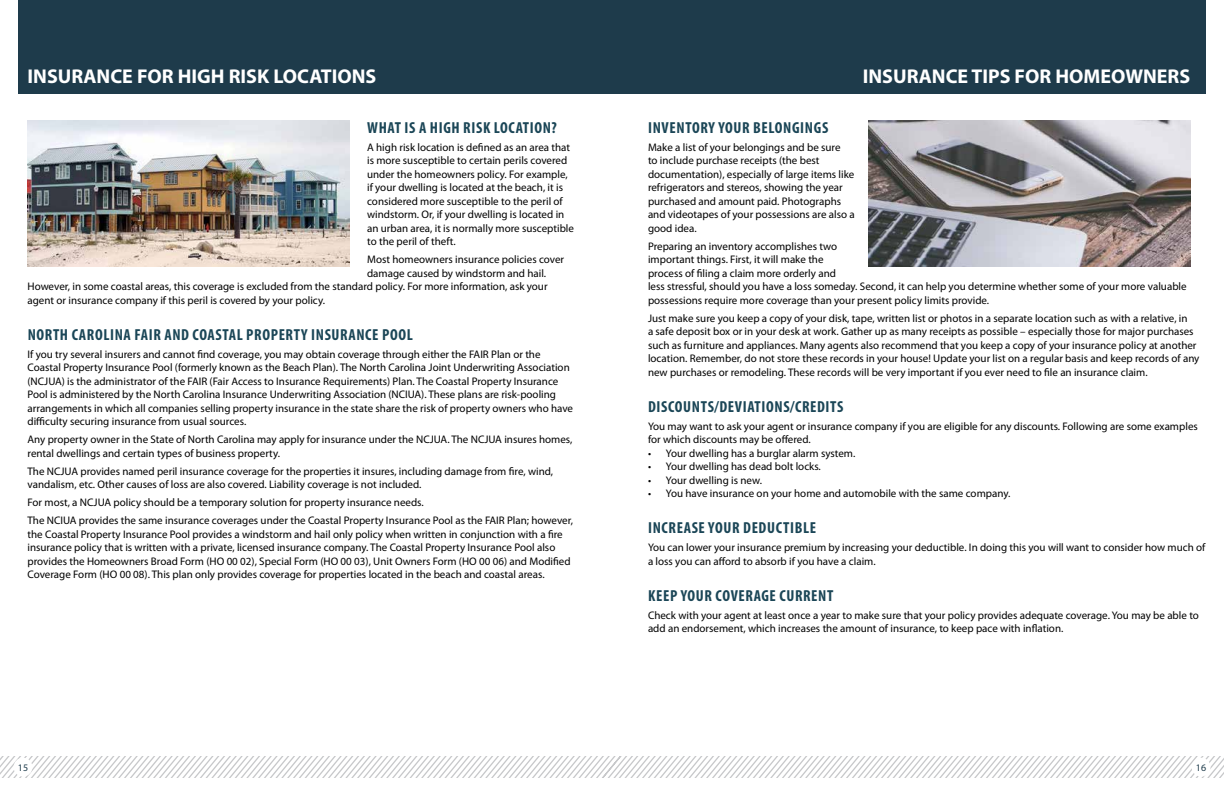
<style>
.page{position:relative;width:1224px;height:792px;background:#fff}
.page>*{position:absolute;margin:0;border:0;box-sizing:border-box;transform-origin:0 0}
.t1{font:700 20px "Myriad Pro";color:#fff}
.t2{font:700 condensed 16px "Myriad Pro";letter-spacing:.04em;color:#1b4657}
.t3{font:11px/13.5px "Myriad Pro";color:#000}
.t4{font:10px "Myriad Pro";color:#1e3b4b}
</style>
<div class="page">
<svg style="left:0;top:757px;width:1224px;height:21px"></svg>
<div style="left:14px;top:758px;width:18px;height:19px;background:#fff;border-radius:50%"></div>
<div style="left:1192px;top:758px;width:19px;height:19px;background:#fff;border-radius:50%"></div>
<div style="left:18px;top:0;width:1188px;height:94px;background:#1e3b4b"></div>
<img style="left:28px;top:121px;width:321px;height:145px">
<img style="left:869px;top:121px;width:321px;height:145px">
<h1 class="t1" style="left:28px;top:63px;width:350px">INSURANCE FOR HIGH RISK LOCATIONS</h1>
<h1 class="t1" style="left:863px;top:63px;width:329px">INSURANCE TIPS FOR HOMEOWNERS</h1>
<h2 class="t2" style="left:367px;top:118px;width:191px">WHAT IS A HIGH RISK LOCATION?</h2>
<p class="t3" style="left:367px;top:140px;width:208px">A high risk location is defined as an area that is more susceptible to certain perils covered under the homeowners policy. For example, if your dwelling is located at the beach, it is considered more susceptible to the peril of windstorm. Or, if your dwelling is located in an urban area, it is normally more susceptible to the peril of theft.</p>
<p class="t3" style="left:367px;top:253px;width:199px">Most homeowners insurance policies cover</p>
<p class="t3" style="left:367px;top:266px;width:181px">damage caused by windstorm and hail.</p>
<p class="t3" style="left:28px;top:280px;width:522px">However, in some coastal areas, this coverage is excluded from the standard policy. For more information, ask your</p>
<p class="t3" style="left:28px;top:293px;width:299px">agent or insurance company if this peril is covered by your policy.</p>
<h2 class="t2" style="left:28px;top:325px;width:387px">NORTH CAROLINA FAIR AND COASTAL PROPERTY INSURANCE POOL</h2>
<p class="t3" style="left:28px;top:347px;width:547px">If you try several insurers and cannot find coverage, you may obtain coverage through either the FAIR Plan or the Coastal Property Insurance Pool (formerly known as the Beach Plan). The North Carolina Joint Underwriting Association (NCJUA) is the administrator of the FAIR (Fair Access to Insurance Requirements) Plan. The Coastal Property Insurance Pool is administered by the North Carolina Insurance Underwriting Association (NCIUA). These plans are risk-pooling arrangements in which all companies selling property insurance in the state share the risk of property owners who have difficulty securing insurance from usual sources.</p>
<p class="t3" style="left:28px;top:433px;width:546px">Any property owner in the State of North Carolina may apply for insurance under the NCJUA. The NCJUA insures homes, rental dwellings and certain types of business property.</p>
<p class="t3" style="left:28px;top:464px;width:527px">The NCJUA provides named peril insurance coverage for the properties it insures, including damage from fire, wind, vandalism, etc. Other causes of loss are also covered. Liability coverage is not included.</p>
<p class="t3" style="left:28px;top:494px;width:547px;line-height:18px">For most, a NCJUA policy should be a temporary solution for property insurance needs.<br>The NCIUA provides the same insurance coverages under the Coastal Property Insurance Pool as the FAIR Plan; however,</p>
<p class="t3" style="left:28px;top:527px;width:545px">the Coastal Property Insurance Pool provides a windstorm and hail only policy when written in conjunction with a fire insurance policy that is written with a private, licensed insurance company. The Coastal Property Insurance Pool also provides the Homeowners Broad Form (HO 00 02), Special Form (HO 00 03), Unit Owners Form (HO 00 06) and Modified Coverage Form (HO 00 08). This plan only provides coverage for properties located in the beach and coastal areas.</p>
<h2 class="t2" style="left:648px;top:118px;width:182px">INVENTORY YOUR BELONGINGS</h2>
<p class="t3" style="left:648px;top:140px;width:208px">Make a list of your belongings and be sure<br>to include purchase receipts (the best documentation), especially of large items like refrigerators and stereos, showing the year purchased and amount paid. Photographs and videotapes of your possessions are also a good idea.</p>
<p class="t3" style="left:648px;top:239px;width:540px">Preparing an inventory accomplishes two<br>important things. First, it will make the<br>process of filing a claim more orderly and<br>less stressful, should you have a loss someday. Second, it can help you determine whether some of your more valuable possessions require more coverage than your present policy limits provide.</p>
<p class="t3" style="left:648px;top:311px;width:553px">Just make sure you keep a copy of your disk, tape, written list or photos in a separate location such as with a relative, in<br>a safe deposit box or in your desk at work. Gather up as many receipts as possible – especially those for major purchases such as furniture and appliances. Many agents also recommend that you keep a copy of your insurance policy at another location. Remember, do not store these records in your house! Update your list on a regular basis and keep records of any new purchases or remodeling. These records will be very important if you ever need to file an insurance claim.</p>
<h2 class="t2" style="left:648px;top:397px;width:197px">DISCOUNTS/DEVIATIONS/CREDITS</h2>
<p class="t3" style="left:648px;top:419px;width:551px">You may want to ask your agent or insurance company if you are eligible for any discounts. Following are some examples for which discounts may be offered.</p>
<p class="t3" style="left:648px;top:446px;width:209px">• Your dwelling has a burglar alarm system.</p>
<p class="t3" style="left:648px;top:460px;width:174px">• Your dwelling has dead bolt locks.</p>
<p class="t3" style="left:648px;top:473px;width:116px">• Your dwelling is new.</p>
<p class="t3" style="left:648px;top:487px;width:364px">• You have insurance on your home and automobile with the same company.</p>
<h2 class="t2" style="left:648px;top:518px;width:169px">INCREASE YOUR DEDUCTIBLE</h2>
<p class="t3" style="left:648px;top:541px;width:559px">You can lower your insurance premium by increasing your deductible. In doing this you will want to consider how much of a loss you can afford to absorb if you have a claim.</p>
<h2 class="t2" style="left:648px;top:586px;width:187px">KEEP YOUR COVERAGE CURRENT</h2>
<p class="t3" style="left:648px;top:608px;width:552px">Check with your agent at least once a year to make sure that your policy provides adequate coverage. You may be able to add an endorsement, which increases the amount of insurance, to keep pace with inflation.</p>
<p class="t4" style="left:18px;top:761px;width:12px">15</p>
<p class="t4" style="left:1196px;top:761px;width:12px">16</p>
</div>
